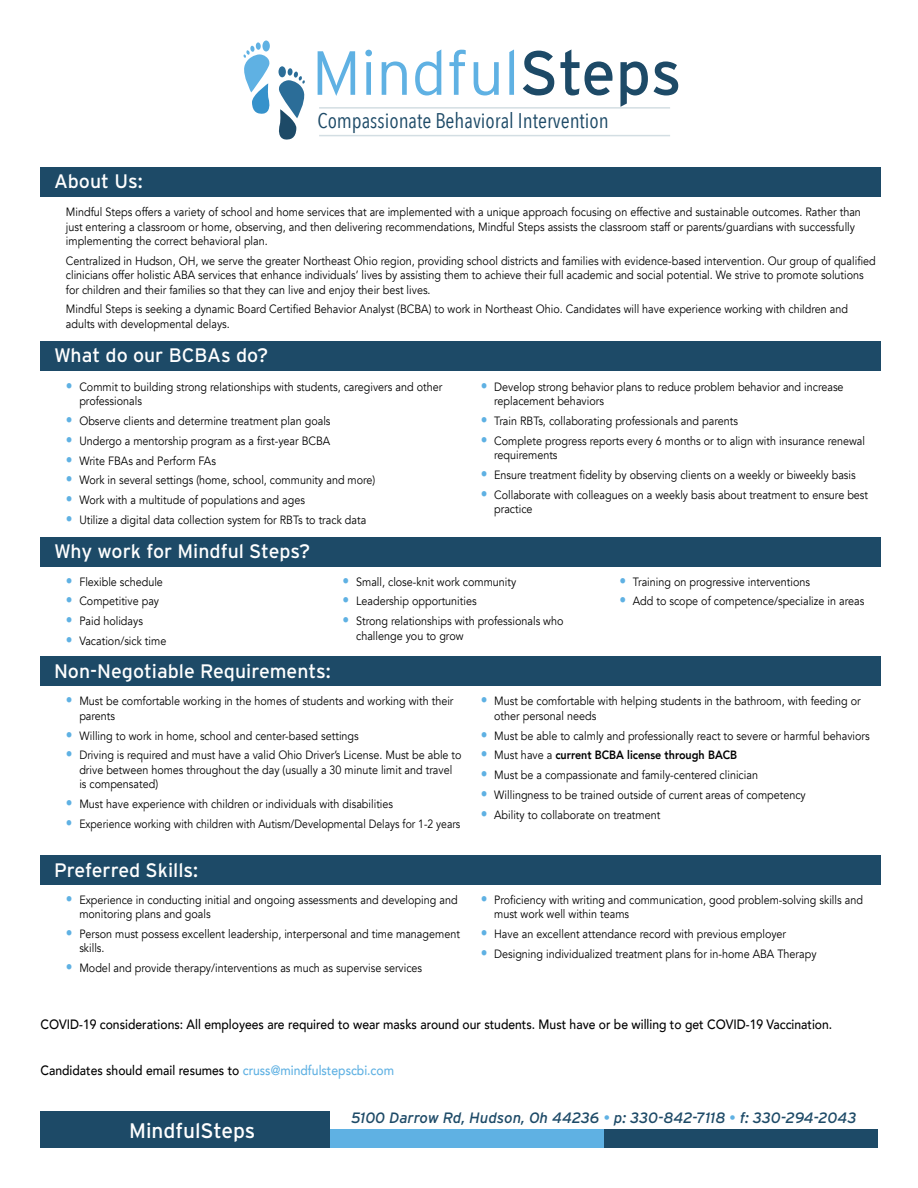
<style>
.page{position:relative;width:918px;height:1188px;background:#fff}
.page>*{position:absolute;margin:0;border:0;box-sizing:border-box;transform-origin:0 0}
.t1{font:300 62.25px "Interstate";color:#5fb1e3}
.t2{font:21.15px "Avenir Next Condensed";color:#1d4a67}
.t3{font:21px "Interstate";color:#fff}
.t4{font:19.5px "Interstate";color:#fff}
.t5{font:italic 15px "Interstate";color:#1d4a67}
.t6{font:500 13.5px "Avenir";color:#000;scale:.9 1}
.t7{font:12px/14.4px "Avenir";color:#000;scale:.9 1}
.t8{font:12px "Avenir";color:#000;scale:.87 1}
.t9{font:800 12px "Avenir";color:#000;scale:.9 1}
.s1{font-weight:400;color:#1d4a67}
.s2{font-size:15px;color:#5fb1e3}
.s3{font-weight:400;font-size:15px;color:#5fb1e3}
.s4{font-weight:400}
.s5{color:#5fb1e3}
</style>
<div class="page">
<div style="left:40px;top:167px;width:841px;height:30px;background:#1d4a67"></div>
<div style="left:40px;top:341px;width:841px;height:29px;background:#1d4a67"></div>
<div style="left:40px;top:537px;width:841px;height:29px;background:#1d4a67"></div>
<div style="left:40px;top:657px;width:841px;height:29px;background:#1d4a67"></div>
<div style="left:40px;top:856px;width:841px;height:29px;background:#1d4a67"></div>
<div style="left:40px;top:1111px;width:290px;height:37px;background:#1d4a67"></div>
<div style="left:330px;top:1129px;width:274px;height:19px;background:#5fb1e3"></div>
<div style="left:604px;top:1129px;width:274px;height:19px;background:#1d4a67"></div>
<svg style="left:262px;top:40px;width:8px;height:12px"></svg>
<div style="left:256px;top:42px;width:5px;height:8px;background:#5fb1e3;border-radius:50%"></div>
<svg style="left:243px;top:46px;width:27px;height:68px"></svg>
<svg style="left:278px;top:66px;width:8px;height:11px"></svg>
<svg style="left:287px;top:68px;width:6px;height:8px"></svg>
<svg style="left:278px;top:71px;width:27px;height:69px"></svg>
<hr style="left:319px;top:107px;width:351px;height:2px;background:#d3dee3">
<hr style="left:319px;top:135px;width:351px;height:1px;background:#d3dee3">
<h3 class="t4" style="left:54px;top:170px;width:90px">About Us:</h3>
<h1 class="t1" style="left:312px;top:38px;width:371px">Mindful<span class="s1">Steps</span></h1>
<h2 class="t2" style="left:318px;top:102px;width:293px">Compassionate Behavioral Intervention</h2>
<p class="t7" style="left:66px;top:205px;width:885px">Mindful Steps offers a variety of school and home services that are implemented with a unique approach focusing on effective and sustainable outcomes. Rather than just entering a classroom or home, observing, and then delivering recommendations, Mindful Steps assists the classroom staff or parents/guardians with successfully implementing the correct behavioral plan.</p>
<p class="t7" style="left:66px;top:254px;width:901px">Centralized in Hudson, OH, we serve the greater Northeast Ohio region, providing school districts and families with evidence-based intervention. Our group of qualified clinicians offer holistic ABA services that enhance individuals’ lives by assisting them to achieve their full academic and social potential. We strive to promote solutions for children and their families so that they can live and enjoy their best lives.</p>
<p class="t7" style="left:66px;top:302px;width:871px">Mindful Steps is seeking a dynamic Board Certified Behavior Analyst (BCBA) to work in Northeast Ohio. Candidates will have experience working with children and adults with developmental delays.</p>
<h3 class="t4" style="left:54px;top:344px;width:216px">What do our BCBAs do?</h3>
<p class="t7" style="left:79px;top:380px;width:405px;text-indent:-14px"><span class="s2">•</span> Commit to building strong relationships with students, caregivers and other professionals</p>
<p class="t7" style="left:66px;top:414px;width:296px"><span class="s2">•</span> Observe clients and determine treatment plan goals</p>
<p class="t7" style="left:66px;top:434px;width:295px"><span class="s2">•</span> Undergo a mentorship program as a first-year BCBA</p>
<p class="t7" style="left:66px;top:454px;width:168px"><span class="s2">•</span> Write FBAs and Perform FAs</p>
<p class="t7" style="left:66px;top:473px;width:345px"><span class="s2">•</span> Work in several settings (home, school, community and more)</p>
<p class="t7" style="left:66px;top:493px;width:267px"><span class="s2">•</span> Work with a multitude of populations and ages</p>
<p class="t7" style="left:66px;top:513px;width:335px"><span class="s2">•</span> Utilize a digital data collection system for RBTs to track data</p>
<h3 class="t4" style="left:54px;top:540px;width:258px">Why work for Mindful Steps?</h3>
<p class="t7" style="left:494px;top:380px;width:390px;text-indent:-14px"><span class="s2">•</span> Develop strong behavior plans to reduce problem behavior and increase replacement behaviors</p>
<p class="t7" style="left:481px;top:414px;width:287px"><span class="s2">•</span> Train RBTs, collaborating professionals and parents</p>
<p class="t7" style="left:494px;top:434px;width:414px;text-indent:-14px"><span class="s2">•</span> Complete progress reports every 6 months or to align with insurance renewal requirements</p>
<p class="t7" style="left:481px;top:468px;width:418px"><span class="s2">•</span> Ensure treatment fidelity by observing clients on a weekly or biweekly basis</p>
<p class="t7" style="left:494px;top:488px;width:417px;text-indent:-14px"><span class="s2">•</span> Collaborate with colleagues on a weekly basis about treatment to ensure best practice</p>
<p class="t7" style="left:66px;top:575px;width:109px"><span class="s2">•</span> Flexible schedule</p>
<p class="t7" style="left:66px;top:594px;width:105px"><span class="s2">•</span> Competitive pay</p>
<p class="t7" style="left:66px;top:614px;width:87px"><span class="s2">•</span> Paid holidays</p>
<p class="t7" style="left:66px;top:634px;width:113px"><span class="s2">•</span> Vacation/sick time</p>
<h3 class="t4" style="left:54px;top:660px;width:278px">Non-Negotiable Requirements:</h3>
<p class="t7" style="left:343px;top:575px;width:194px"><span class="s2">•</span> Small, close-knit work community</p>
<p class="t7" style="left:343px;top:594px;width:150px"><span class="s2">•</span> Leadership opportunities</p>
<p class="t7" style="left:356px;top:614px;width:232px;text-indent:-14px"><span class="s2">•</span> Strong relationships with professionals who challenge you to grow</p>
<p class="t7" style="left:619px;top:575px;width:213px"><span class="s2">•</span> Training on progressive interventions</p>
<p class="t7" style="left:619px;top:594px;width:274px"><span class="s2">•</span> Add to scope of competence/specialize in areas</p>
<p class="t7" style="left:79px;top:694px;width:417px;text-indent:-14px"><span class="s2">•</span> Must be comfortable working in the homes of students and working with their parents</p>
<p class="t7" style="left:66px;top:729px;width:327px"><span class="s2">•</span> Willing to work in home, school and center-based settings</p>
<p class="t7" style="left:79px;top:748px;width:426px;text-indent:-14px"><span class="s2">•</span> Driving is required and must have a valid Ohio Driver’s License. Must be able to drive between homes throughout the day (usually a 30 minute limit and travel is compensated)</p>
<p class="t7" style="left:66px;top:797px;width:365px"><span class="s2">•</span> Must have experience with children or individuals with disabilities</p>
<p class="t8" style="left:66px;top:817px;width:455px"><span class="s2">•</span> Experience working with children with Autism/Developmental Delays for 1-2 years</p>
<h3 class="t4" style="left:54px;top:859px;width:146px">Preferred Skills:</h3>
<p class="t7" style="left:79px;top:893px;width:422px;text-indent:-14px"><span class="s2">•</span> Experience in conducting initial and ongoing assessments and developing and monitoring plans and goals</p>
<p class="t7" style="left:79px;top:927px;width:424px;text-indent:-14px"><span class="s2">•</span> Person must possess excellent leadership, interpersonal and time management skills.</p>
<p class="t7" style="left:66px;top:961px;width:397px"><span class="s2">•</span> Model and provide therapy/interventions as much as supervise services</p>
<p class="t7" style="left:494px;top:694px;width:409px;text-indent:-14px"><span class="s2">•</span> Must be comfortable with helping students in the bathroom, with feeding or other personal needs</p>
<p class="t7" style="left:481px;top:729px;width:434px"><span class="s2">•</span> Must be able to calmly and professionally react to severe or harmful behaviors</p>
<p class="t9" style="left:481px;top:746px;width:287px"><span class="s3">•</span> <span class="s4">Must have a</span> current BCBA license through BACB</p>
<p class="t7" style="left:481px;top:768px;width:310px"><span class="s2">•</span> Must be a compassionate and family-centered clinician</p>
<p class="t7" style="left:481px;top:788px;width:363px"><span class="s2">•</span> Willingness to be trained outside of current areas of competency</p>
<p class="t7" style="left:481px;top:808px;width:201px"><span class="s2">•</span> Ability to collaborate on treatment</p>
<p class="t7" style="left:494px;top:893px;width:411px;text-indent:-14px"><span class="s2">•</span> Proficiency with writing and communication, good problem-solving skills and must work well within teams</p>
<p class="t7" style="left:481px;top:927px;width:341px"><span class="s2">•</span> Have an excellent attendance record with previous employer</p>
<p class="t7" style="left:481px;top:947px;width:375px"><span class="s2">•</span> Designing individualized treatment plans for in-home ABA Therapy</p>
<p class="t6" style="left:40px;top:1012px;width:881px">COVID-19 considerations: All employees are required to wear masks around our students. Must have or be willing to get COVID-19 Vaccination.</p>
<p class="t6" style="left:40px;top:1058px;width:394px">Candidates should email resumes to <span class="s5">cruss@mindfulstepscbi.com</span></p>
<h3 class="t3" style="left:129px;top:1119px;width:128px">MindfulSteps</h3>
<p class="t5" style="left:351px;top:1110px;width:507px">5100 Darrow Rd, Hudson, Oh 44236 <span class="s5">•</span> p: 330-842-7118 <span class="s5">•</span> f: 330-294-2043</p>
</div>
